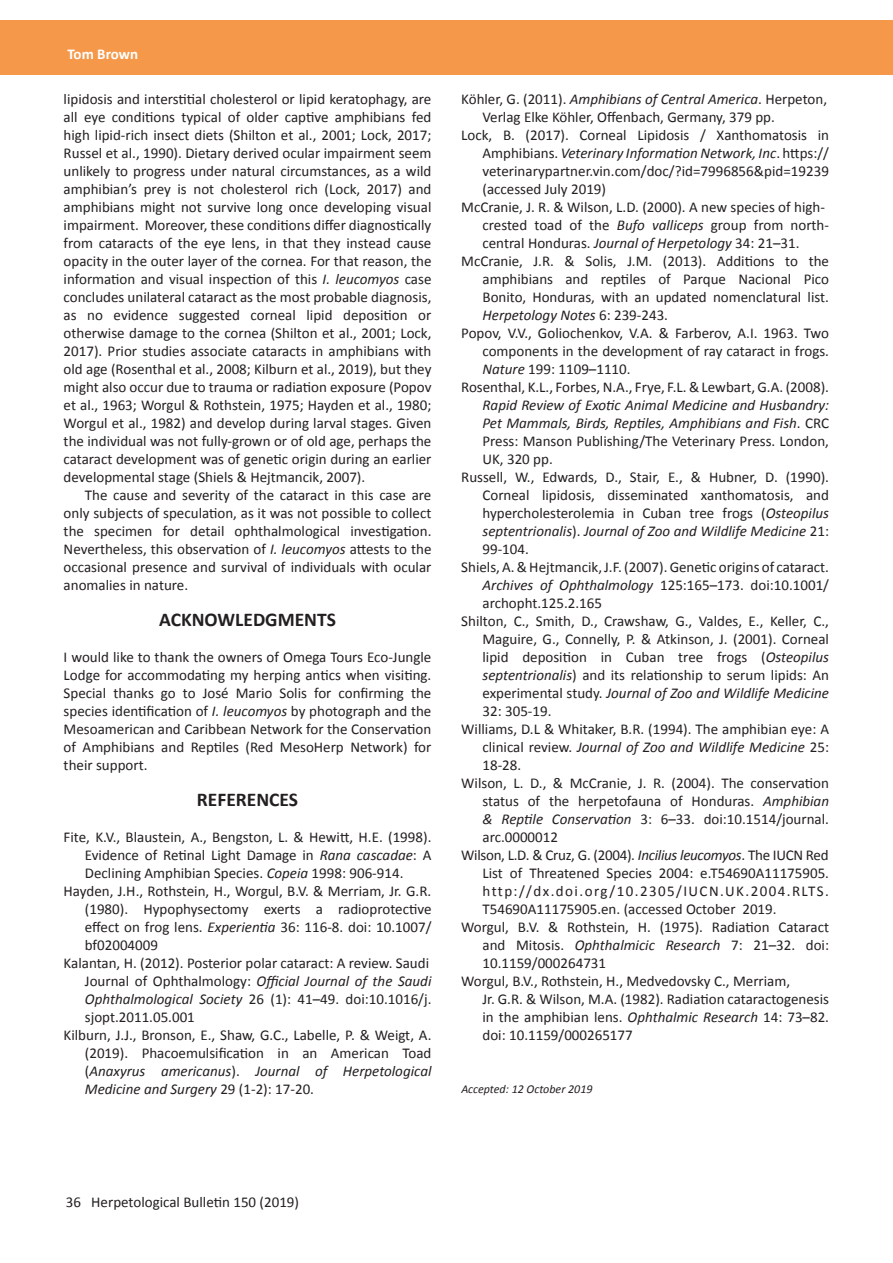
<style>
.page{position:relative;width:893px;height:1263px;background:#fff}
.page>*{position:absolute;margin:0;border:0;box-sizing:border-box;transform-origin:0 0}
.BHS-Content-Tabbed{font:700 19.5px "Calibri";color:#231f20}
.BHS-Content-Tabbed-2{font:15px/18px "Calibri";color:#231f20;text-align:justify}
.BHS-Content-Tabbed-3{font:italic 15px/18px "Calibri";color:#231f20;text-align:justify}
.BHS-Content-Tabbed-4{font:15px "Calibri";letter-spacing:-.02em;color:#231f20}
.t1{font:700 15px "Calibri";color:#fff}
.t2{font:italic 12px "Calibri";color:#231f20}
.s1{font-style:italic}
.s2{font-style:normal}
</style>
<div class="page">
<div style="left:0;top:21px;width:893px;height:54px;background:#f5984a"></div>
<p class="t1" style="left:68px;top:45px;width:72px">Tom Brown</p>
<p class="BHS-Content-Tabbed-2" style="left:64px;top:90px;width:369px">lipidosis and interstitial cholesterol or lipid keratophagy, are all eye conditions typical of older captive amphibians fed high lipid-rich insect diets (Shilton et al., 2001; Lock, 2017; Russel et al., 1990). Dietary derived ocular impairment seem unlikely to progress under natural circumstances, as a wild amphibian’s prey is not cholesterol rich (Lock, 2017) and amphibians might not survive long once developing visual impairment. Moreover, these conditions differ diagnostically from cataracts of the eye lens, in that they instead cause opacity in the outer layer of the cornea. For that reason, the information and visual inspection of this <span class="s1">I. leucomyos</span> case concludes unilateral cataract as the most probable diagnosis, as no evidence suggested corneal lipid deposition or otherwise damage to the cornea (Shilton et al., 2001; Lock, 2017). Prior studies associate cataracts in amphibians with old age (Rosenthal et al., 2008; Kilburn et al., 2019), but they might also occur due to trauma or radiation exposure (Popov et al., 1963; Worgul &amp; Rothstein, 1975; Hayden et al., 1980; Worgul et al., 1982) and develop during larval stages. Given the individual was not fully-grown or of old age, perhaps the cataract development was of genetic origin during an earlier developmental stage (Shiels &amp; Hejtmancik, 2007).</p>
<p class="BHS-Content-Tabbed-2" style="left:64px;top:486px;width:369px;text-indent:21px">The cause and severity of the cataract in this case are only subjects of speculation, as it was not possible to collect the specimen for detail ophthalmological investigation.<br>Nevertheless, this observation of <span class="s1">I. leucomyos</span> attests to the occasional presence and survival of individuals with ocular anomalies in nature.</p>
<p class="BHS-Content-Tabbed" style="left:159px;top:607px;width:178px">ACKNOWLEDGMENTS</p>
<p class="BHS-Content-Tabbed-2" style="left:64px;top:648px;width:369px">I would like to thank the owners of Omega Tours Eco-Jungle Lodge for accommodating my herping antics when visiting.<br>Special thanks go to José Mario Solis for confirming the species identification of <span class="s1">I. leucomyos</span> by photograph and the Mesoamerican and Caribbean Network for the Conservation of Amphibians and Reptiles (Red MesoHerp Network) for their support.</p>
<p class="BHS-Content-Tabbed" style="left:197px;top:787px;width:103px">REFERENCES</p>
<p class="BHS-Content-Tabbed-2" style="left:64px;top:828px;width:369px">Fite, K.V., Blaustein, A., Bengston, L. &amp; Hewitt, H.E. (1998).</p>
<p class="BHS-Content-Tabbed-2" style="left:85px;top:846px;width:348px">Evidence of Retinal Light Damage in <span class="s1">Rana cascadae</span>: A<br>Declining Amphibian Species. <span class="s1">Copeia</span> 1998: 906-914.</p>
<p class="BHS-Content-Tabbed-2" style="left:64px;top:882px;width:369px">Hayden, J.H., Rothstein, H., Worgul, B.V. &amp; Merriam, Jr. G.R.</p>
<p class="BHS-Content-Tabbed-2" style="left:85px;top:900px;width:348px">(1980). Hypophysectomy exerts a radioprotective effect on frog lens. <span class="s1">Experientia</span> 36: 116-8. doi: 10.1007/ bf02004009</p>
<p class="BHS-Content-Tabbed-2" style="left:64px;top:954px;width:367px">Kalantan, H. (2012). Posterior polar cataract: A review. Saudi</p>
<p class="BHS-Content-Tabbed-2" style="left:85px;top:972px;width:348px">Journal of Ophthalmology: <span class="s1">Official Journal of the Saudi Ophthalmological Society</span> 26 (1): 41–49. doi:10.1016/j. sjopt.2011.05.001</p>
<p class="BHS-Content-Tabbed-2" style="left:64px;top:1026px;width:369px">Kilburn, J.J., Bronson, E., Shaw, G.C., Labelle, P. &amp; Weigt, A.</p>
<p class="BHS-Content-Tabbed-2" style="left:85px;top:1044px;width:348px">(2019). Phacoemulsification in an American Toad (<span class="s1">Anaxyrus americanus</span>). <span class="s1">Journal of Herpetological Medicine and Surgery</span> 29 (1-2): 17-20.</p>
<p class="BHS-Content-Tabbed-2" style="left:461px;top:90px;width:367px">Köhler, G. (2011). <span class="s1">Amphibians of Central America</span>. Herpeton,</p>
<p class="BHS-Content-Tabbed-2" style="left:482px;top:108px;width:294px">Verlag Elke Köhler, Offenbach, Germany, 379 pp.</p>
<p class="BHS-Content-Tabbed-2" style="left:461px;top:126px;width:369px">Lock, B. (2017). Corneal Lipidosis / Xanthomatosis in</p>
<p class="BHS-Content-Tabbed-2" style="left:482px;top:144px;width:348px">Amphibians. <span class="s1">Veterinary Information Network, Inc</span>. https:// veterinarypartner.vin.com/doc/?id=7996856&amp;pid=19239 (accessed July 2019)</p>
<p class="BHS-Content-Tabbed-2" style="left:461px;top:198px;width:365px">McCranie, J. R. &amp; Wilson, L.D. (2000). A new species of high-</p>
<p class="BHS-Content-Tabbed-2" style="left:482px;top:216px;width:348px">crested toad of the <span class="s1">Bufo valliceps</span> group from north&shy;central Honduras. <span class="s1">Journal of Herpetology</span> 34: 21–31.</p>
<p class="BHS-Content-Tabbed-2" style="left:461px;top:252px;width:369px">McCranie, J.R. &amp; Solis, J.M. (2013). Additions to the</p>
<p class="BHS-Content-Tabbed-2" style="left:482px;top:270px;width:348px">amphibians and reptiles of Parque Nacional Pico Bonito, Honduras, with an updated nomenclatural list.<br><span class="s1">Herpetology Notes</span> 6: 239-243.</p>
<p class="BHS-Content-Tabbed-2" style="left:461px;top:324px;width:369px">Popov, V.V., Goliochenkov, V.A. &amp; Farberov, A.I. 1963. Two</p>
<p class="BHS-Content-Tabbed-2" style="left:482px;top:342px;width:348px">components in the development of ray cataract in frogs.<br><span class="s1">Nature</span> 199: 1109–1110.</p>
<p class="BHS-Content-Tabbed-2" style="left:461px;top:378px;width:369px">Rosenthal, K.L., Forbes, N.A., Frye, F.L. &amp; Lewbart, G.A. (2008).</p>
<p class="BHS-Content-Tabbed-3" style="left:482px;top:396px;width:348px">Rapid Review of Exotic Animal Medicine and Husbandry:<br>Pet Mammals, Birds, Reptiles, Amphibians and Fish<span class="s2">. CRC Press: Manson Publishing/The Veterinary Press. London, UK, 320 pp.</span></p>
<p class="BHS-Content-Tabbed-2" style="left:461px;top:468px;width:369px">Russell, W., Edwards, D., Stair, E., &amp; Hubner, D. (1990).</p>
<p class="BHS-Content-Tabbed-2" style="left:482px;top:486px;width:348px">Corneal lipidosis, disseminated xanthomatosis, and hypercholesterolemia in Cuban tree frogs (<span class="s1">Osteopilus septentrionalis</span>). <span class="s1">Journal of Zoo and Wildlife Medicine</span> 21:<br>99-104.</p>
<p class="BHS-Content-Tabbed-2" style="left:461px;top:558px;width:369px">Shiels, A. &amp; Hejtmancik, J.F. (2007). Genetic origins of cataract.</p>
<p class="BHS-Content-Tabbed-2" style="left:482px;top:576px;width:348px"><span class="s1">Archives of Ophthalmology</span> 125:165–173. doi:10.1001/ archopht.125.2.165</p>
<p class="BHS-Content-Tabbed-2" style="left:461px;top:612px;width:369px">Shilton, C., Smith, D., Crawshaw, G., Valdes, E., Keller, C.,</p>
<p class="BHS-Content-Tabbed-2" style="left:482px;top:630px;width:348px">Maguire, G., Connelly, P. &amp; Atkinson, J. (2001). Corneal lipid deposition in Cuban tree frogs (<span class="s1">Osteopilus septentrionalis</span>) and its relationship to serum lipids: An experimental study. <span class="s1">Journal of Zoo and Wildlife Medicine </span>32: 305-19.</p>
<p class="BHS-Content-Tabbed-2" style="left:461px;top:720px;width:369px">Williams, D.L &amp; Whitaker, B.R. (1994). The amphibian eye: A</p>
<p class="BHS-Content-Tabbed-3" style="left:482px;top:738px;width:348px"><span class="s2">clinical review.</span> Journal of Zoo and Wildlife Medicine <span class="s2">25:<br>18-28.</span></p>
<p class="BHS-Content-Tabbed-2" style="left:461px;top:774px;width:369px">Wilson, L. D., &amp; McCranie, J. R. (2004). The conservation</p>
<p class="BHS-Content-Tabbed-2" style="left:482px;top:792px;width:348px">status of the herpetofauna of Honduras. <span class="s1">Amphibian &amp; Reptile Conservation</span> 3: 6–33. doi:10.1514/journal. arc.0000012</p>
<p class="BHS-Content-Tabbed-4" style="left:461px;top:846px;width:369px">Wilson, L.D. &amp; Cruz, G. (2004). <span class="s1">Incilius leucomyos</span>. The IUCN Red</p>
<p class="BHS-Content-Tabbed-2" style="left:482px;top:864px;width:348px">List of Threatened Species 2004: e.T54690A11175905. http://dx.doi.org/10.2305/IUCN.UK.2004.RLTS.<br>T54690A11175905.en. (accessed October 2019.</p>
<p class="BHS-Content-Tabbed-2" style="left:461px;top:918px;width:369px">Worgul, B.V. &amp; Rothstein, H. (1975). Radiation Cataract</p>
<p class="BHS-Content-Tabbed-2" style="left:482px;top:936px;width:348px">and Mitosis. <span class="s1">Ophthalmicic Research</span> 7: 21–32. doi:<br>10.1159/000264731</p>
<p class="BHS-Content-Tabbed-2" style="left:461px;top:972px;width:330px">Worgul, B.V., Rothstein, H., Medvedovsky C., Merriam,</p>
<p class="BHS-Content-Tabbed-2" style="left:482px;top:990px;width:348px">Jr. G.R. &amp; Wilson, M.A. (1982). Radiation cataractogenesis in the amphibian lens. <span class="s1">Ophthalmic Research</span> 14: 73–82. doi: 10.1159/000265177</p>
<p class="t2" style="left:461px;top:1081px;width:133px">Accepted: 12 October 2019</p>
<p class="BHS-Content-Tabbed-2" style="left:66px;top:1193px;width:235px">36 Herpetological Bulletin 150 (2019)</p>
</div>
